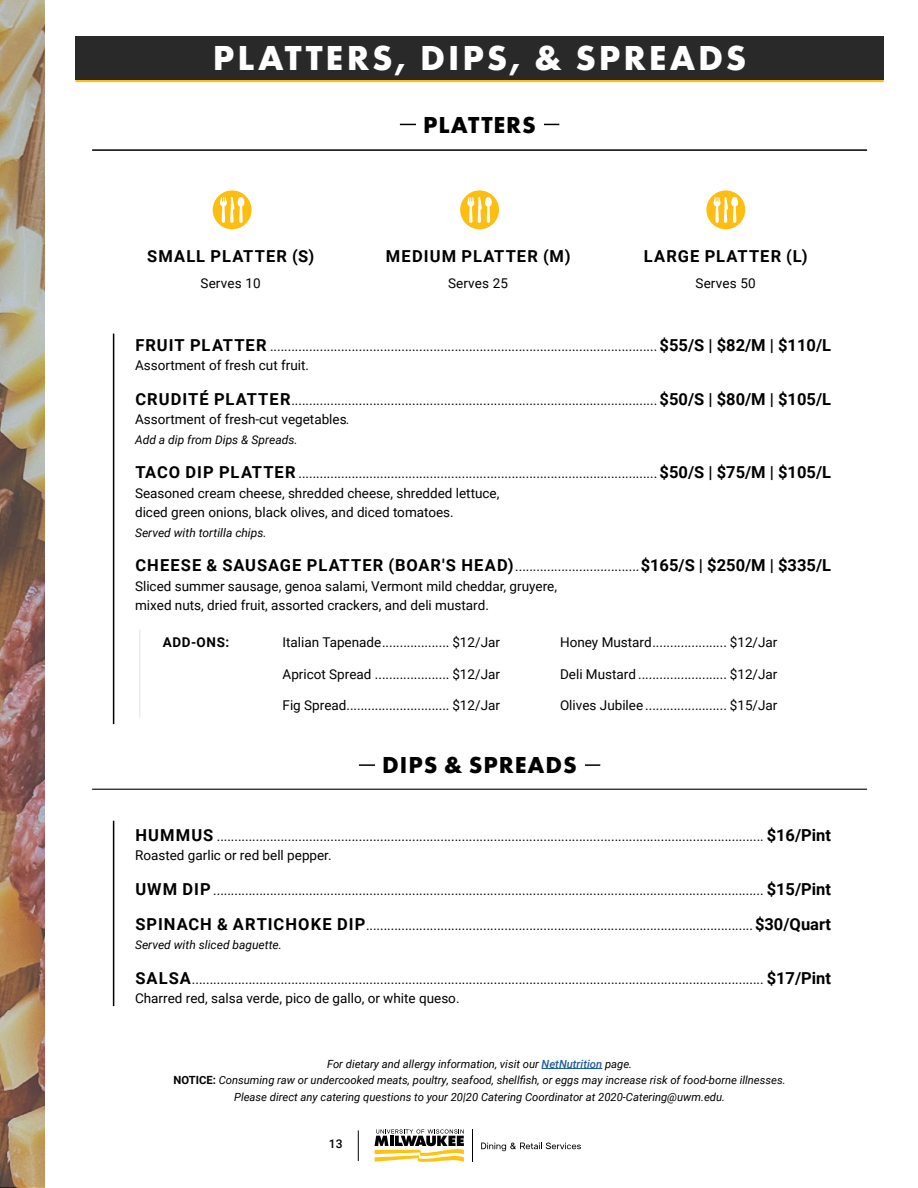
<style>
.page{position:relative;width:918px;height:1188px;background:#fff}
.page>*{position:absolute;margin:0;border:0;box-sizing:border-box;transform-origin:0 0}
.t1{font:700 36px "Futura PT";letter-spacing:.08em;color:#fff}
.t2{font:700 24px "Futura PT";letter-spacing:.04em;color:#000}
.t3{font:700 16.5px "Roboto";letter-spacing:.065em;color:#000}
.t4{font:13.5px/19.5px "Roboto";color:#000}
.t5{font:700 13.5px "Roboto";letter-spacing:.045em;color:#000}
.t6{font:italic 12px "Roboto";color:#000}
.t7{font:500 12px "Roboto";color:#000}
.t8{font:italic 11.25px/16.5px "Roboto";color:#000;text-align:center}
.s1{font-weight:700;font-size:16.5px}
.s2{font-style:italic;font-size:12.75px}
.s3{font-weight:400;font-size:13.5px}
.s4{font-weight:500;color:#215e9e}
.s5{font-weight:700;font-style:normal}
</style>
<div class="page">
<hr style="left:358px;top:1130px;width:1px;height:31px;background:#000">
<svg style="left:481px;top:1143px;width:100px;height:8px"></svg>
<hr style="left:473px;top:1129px;width:1px;height:33px;background:#000">
<svg style="left:375px;top:1129px;width:89px;height:33px"></svg>
<hr style="left:76px;top:79px;width:808px;height:3px;background:#fbbd1a">
<div style="left:76px;top:36px;width:808px;height:43px;background:#292929"></div>
<hr style="left:542px;top:1068px;width:60px;height:1px;background:#215e9e">
<hr style="left:359px;top:764px;width:241px;height:2px;background:#000">
<hr style="left:400px;top:124px;width:159px;height:1px;background:#000">
<img style="left:0;top:0;width:45px;height:1186px">
<hr style="left:92px;top:149px;width:775px;height:2px;background:#000">
<svg style="left:213px;top:190px;width:39px;height:39px"></svg>
<svg style="left:706px;top:190px;width:39px;height:39px"></svg>
<svg style="left:460px;top:190px;width:39px;height:39px"></svg>
<hr style="left:113px;top:334px;width:1px;height:390px;background:#000">
<hr style="left:139px;top:630px;width:1px;height:88px;background:#e6e6e6">
<div style="left:416px;top:114px;width:128px;height:21px;background:#fff"></div>
<hr style="left:113px;top:821px;width:1px;height:185px;background:#000">
<div style="left:375px;top:755px;width:210px;height:20px;background:#fff"></div>
<hr style="left:92px;top:789px;width:775px;height:1px;background:#000">
<h1 class="t1" style="left:213px;top:35px;width:535px">PLATTERS, DIPS, &amp; SPREADS</h1>
<h2 class="t2" style="left:423px;top:109px;width:114px">PLATTERS</h2>
<p class="t3" style="left:147px;top:245px;width:168px">SMALL PLATTER (S)</p>
<p class="t3" style="left:386px;top:245px;width:186px">MEDIUM PLATTER (M)</p>
<p class="t3" style="left:644px;top:245px;width:166px">LARGE PLATTER (L)</p>
<p class="t4" style="left:201px;top:273px;width:62px">Serves 10</p>
<p class="t4" style="left:448px;top:273px;width:62px">Serves 25</p>
<p class="t4" style="left:696px;top:273px;width:62px">Serves 50</p>
<p class="t4" style="left:135px;top:336px;width:698px"><span class="s1">FRUIT PLATTER</span> ............................................................................................................. <span class="s1">$55/S | $82/M | $110/L<br></span>Assortment of fresh cut fruit.</p>
<p class="t4" style="left:135px;top:390px;width:698px"><span class="s1">CRUDITÉ PLATTER</span>....................................................................................................... <span class="s1">$50/S | $80/M | $105/L<br></span>Assortment of fresh-cut vegetables<span class="s2">.</span></p>
<p class="t6" style="left:135px;top:431px;width:164px">Add a dip from Dips &amp; Spreads.</p>
<p class="t4" style="left:135px;top:463px;width:698px"><span class="s1">TACO DIP PLATTER</span> ..................................................................................................... <span class="s1">$50/S | $75/M | $105/L<br></span>Seasoned cream cheese, shredded cheese, shredded lettuce,<br>diced green onions, black olives, and diced tomatoes.</p>
<p class="t6" style="left:135px;top:524px;width:133px">Served with tortilla chips.</p>
<p class="t3" style="left:135px;top:554px;width:697px">CHEESE &amp; SAUSAGE PLATTER (BOAR'S HEAD)<span class="s3">...................................</span>$165/S | $250/M | $335/L</p>
<p class="t4" style="left:135px;top:576px;width:424px">Sliced summer sausage, genoa salami, Vermont mild cheddar, gruyere, mixed nuts, dried fruit, assorted crackers, and deli mustard.</p>
<p class="t5" style="left:163px;top:633px;width:68px">ADD-ONS:</p>
<p class="t4" style="left:283px;top:632px;width:219px">Italian Tapenade................... $12/Jar</p>
<p class="t4" style="left:560px;top:632px;width:219px">Honey Mustard..................... $12/Jar</p>
<p class="t4" style="left:283px;top:664px;width:219px">Apricot Spread ..................... $12/Jar</p>
<p class="t4" style="left:560px;top:664px;width:219px">Deli Mustard ......................... $12/Jar</p>
<p class="t4" style="left:283px;top:695px;width:219px">Fig Spread............................. $12/Jar</p>
<p class="t4" style="left:560px;top:695px;width:219px">Olives Jubilee ....................... $15/Jar</p>
<h2 class="t2" style="left:382px;top:750px;width:196px">DIPS &amp; SPREADS</h2>
<p class="t4" style="left:135px;top:826px;width:698px"><span class="s1">HUMMUS</span> .......................................................................................................................................................... <span class="s1">$16/Pint<br></span>Roasted garlic or red bell pepper.</p>
<p class="t4" style="left:135px;top:880px;width:697px"><span class="s1">UWM DIP</span> ........................................................................................................................................................... <span class="s1">$15/Pint</span></p>
<p class="t4" style="left:135px;top:914px;width:697px"><span class="s1">SPINACH &amp; ARTICHOKE DIP</span>.............................................................................................................<span class="s1">$30/Quart</span></p>
<p class="t6" style="left:135px;top:936px;width:148px">Served with sliced baguette.</p>
<p class="t4" style="left:135px;top:968px;width:698px"><span class="s1">SALSA</span>................................................................................................................................................................. <span class="s1">$17/Pint<br></span>Charred red, salsa verde, pico de gallo, or white queso.</p>
<p class="t8" style="left:174px;top:1055px;width:614px">For dietary and allergy information, visit our <span class="s4">NetNutrition</span> page.<br><span class="s5">NOTICE:</span> Consuming raw or undercooked meats, poultry, seafood, shellfish, or eggs may increase risk of food-borne illnesses.<br>Please direct any catering questions to your 20|20 Catering Coordinator at 2020-Catering@uwm.edu.</p>
<p class="t7" style="left:329px;top:1135px;width:15px">13</p>
</div>
